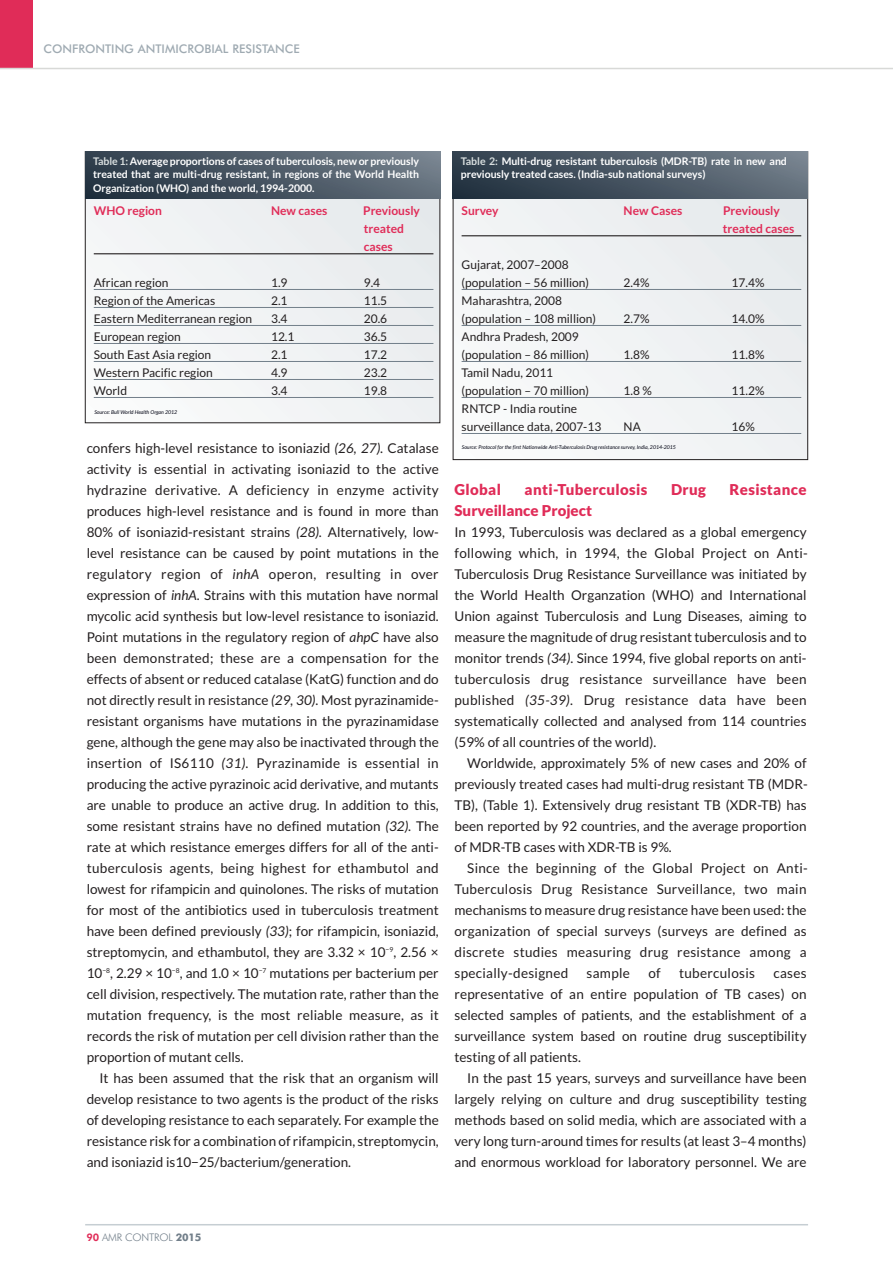
<style>
.page{position:relative;width:893px;height:1263px;background:#fff}
.page>*{position:absolute;margin:0;border:0;box-sizing:border-box;transform-origin:0 0}
.t1{font:900 15px "Lato";letter-spacing:.025em;color:#e02c58}
.t2{font:900 15px "Lato";color:#e02c58}
.t3{font:13.5px/21px "Lato";color:#231f20;text-align:justify}
.t4{font:13.5px "Lato";letter-spacing:.025em;color:#231f20}
.t5{font:12px/18px "Lato";color:#231f20}
.t6{font:700 12px/18px "Lato";color:#e02c58}
.t7{font:500 12px "Futura BT";color:#9faab2}
.t8{font:700 10.5px/13.5px "Lato";letter-spacing:-.005em;color:#fff;text-align:justify}
.t9{font:300 10.5px "Futura BT";letter-spacing:-.02em;color:#727f8a}
.t10{font:italic 5.25px "Lato";color:#000212}
.s1{color:#d9dfdf}
.s2{font-style:italic}
.s3{font-weight:800;color:#e02c58}
.s4{font-weight:700}
</style>
<div class="page">
<hr style="left:85px;top:1224px;width:723px;height:1px;background:#c6ced3">
<div style="left:0;top:0;width:32px;height:68px;background:#e02c58"></div>
<hr style="left:0;top:68px;width:893px;height:1px;background:#d8d9d7">
<div style="left:85px;top:152px;width:355px;height:271px;background:#f0f3f4"></div>
<div style="left:85px;top:151px;width:355px;height:48px;background:linear-gradient(to right,#263544,#6e7a86)"></div>
<hr style="left:94px;top:253px;width:339px;height:1px;background:#231f20">
<hr style="left:94px;top:289px;width:339px;height:1px;background:#727f8a">
<hr style="left:94px;top:307px;width:339px;height:1px;background:#727f8a">
<hr style="left:94px;top:325px;width:339px;height:1px;background:#727f8a">
<hr style="left:94px;top:343px;width:339px;height:1px;background:#727f8a">
<hr style="left:94px;top:361px;width:339px;height:1px;background:#727f8a">
<hr style="left:94px;top:379px;width:339px;height:1px;background:#727f8a">
<hr style="left:94px;top:397px;width:339px;height:1px;background:#727f8a">
<div style="left:453px;top:152px;width:355px;height:308px;background:#f0f3f4"></div>
<div style="left:453px;top:151px;width:355px;height:48px;background:linear-gradient(to right,#263544,#6e7a86)"></div>
<hr style="left:462px;top:235px;width:339px;height:1px;background:#231f20">
<hr style="left:462px;top:289px;width:339px;height:1px;background:#727f8a">
<hr style="left:462px;top:325px;width:339px;height:1px;background:#727f8a">
<hr style="left:462px;top:361px;width:339px;height:1px;background:#727f8a">
<hr style="left:462px;top:397px;width:339px;height:1px;background:#727f8a">
<hr style="left:462px;top:433px;width:339px;height:1px;background:#727f8a">
<p class="t7" style="left:44px;top:44px;width:258px">CONFRONTING ANTIMICROBIAL RESISTANCE</p>
<p class="t8" style="left:93px;top:155px;width:327px"><span class="s1">Table 1:</span> Average proportions of cases of tuberculosis, new or previously treated that are multi-drug resistant, in regions of the World Health Organization (WHO) and the world, 1994-2000.</p>
<p class="t6" style="left:94px;top:202px;width:70px">WHO region</p>
<p class="t6" style="left:271px;top:202px;width:58px">New cases</p>
<p class="t6" style="left:363px;top:202px;width:58px">Previously treated cases</p>
<p class="t5" style="left:94px;top:274px;width:76px">African region</p>
<p class="t5" style="left:271px;top:274px;width:18px">1.9</p>
<p class="t5" style="left:364px;top:274px;width:18px">9.4</p>
<p class="t5" style="left:94px;top:292px;width:123px">Region of the Americas</p>
<p class="t5" style="left:271px;top:292px;width:18px">2.1</p>
<p class="t5" style="left:364px;top:292px;width:25px">11.5</p>
<p class="t5" style="left:94px;top:310px;width:160px">Eastern Mediterranean region</p>
<p class="t5" style="left:271px;top:310px;width:18px">3.4</p>
<p class="t5" style="left:364px;top:310px;width:25px">20.6</p>
<p class="t5" style="left:94px;top:328px;width:89px">European region</p>
<p class="t5" style="left:271px;top:328px;width:25px">12.1</p>
<p class="t5" style="left:364px;top:328px;width:25px">36.5</p>
<p class="t5" style="left:94px;top:346px;width:119px">South East Asia region</p>
<p class="t5" style="left:271px;top:346px;width:18px">2.1</p>
<p class="t5" style="left:364px;top:346px;width:25px">17.2</p>
<p class="t5" style="left:94px;top:364px;width:121px">Western Pacific region</p>
<p class="t5" style="left:271px;top:364px;width:18px">4.9</p>
<p class="t5" style="left:364px;top:364px;width:25px">23.2</p>
<p class="t5" style="left:94px;top:382px;width:35px">World</p>
<p class="t5" style="left:271px;top:382px;width:18px">3.4</p>
<p class="t5" style="left:364px;top:382px;width:25px">19.8</p>
<p class="t10" style="left:94px;top:409px;width:84px">Source: Bull World Health Organ 2012</p>
<p class="t3" style="left:87px;top:438px;width:354px">confers high-level resistance to isoniazid <span class="s2">(26, 27).</span> Catalase activity is essential in activating isoniazid to the active hydrazine derivative. A deficiency in enzyme activity produces high-level resistance and is found in more than 80% of isoniazid-resistant strains <span class="s2">(28).</span> Alternatively, low&shy;level resistance can be caused by point mutations in the regulatory region of <span class="s2">inhA</span> operon, resulting in over expression of <span class="s2">inhA</span>. Strains with this mutation have normal mycolic acid synthesis but low-level resistance to isoniazid.<br>Point mutations in the regulatory region of <span class="s2">ahpC</span> have also been demonstrated; these are a compensation for the effects of absent or reduced catalase (KatG) function and do not directly result in resistance <span class="s2">(29, 30)</span>. Most pyrazinamide&shy;resistant organisms have mutations in the pyrazinamidase gene, although the gene may also be inactivated through the insertion of IS6110 <span class="s2">(31).</span> Pyrazinamide is essential in producing the active pyrazinoic acid derivative, and mutants are unable to produce an active drug. In addition to this, some resistant strains have no defined mutation <span class="s2">(32).</span> The rate at which resistance emerges differs for all of the anti&shy;tuberculosis agents, being highest for ethambutol and lowest for rifampicin and quinolones. The risks of mutation for most of the antibiotics used in tuberculosis treatment have been defined previously <span class="s2">(33)</span>; for rifampicin, isoniazid, streptomycin, and ethambutol, they are 3.32 × 10<sup>−9</sup>, 2.56 × 10<sup>−8</sup>, 2.29 × 10<sup>−8</sup>, and 1.0 × 10<sup>−7</sup> mutations per bacterium per cell division, respectively. The mutation rate, rather than the mutation frequency, is the most reliable measure, as it records the risk of mutation per cell division rather than the proportion of mutant cells.</p>
<p class="t3" style="left:87px;top:1068px;width:354px;text-indent:13px">It has been assumed that the risk that an organism will develop resistance to two agents is the product of the risks of developing resistance to each separately. For example the resistance risk for a combination of rifampicin, streptomycin, and isoniazid is10−25/bacterium/generation.</p>
<p class="t8" style="left:461px;top:155px;width:327px"><span class="s1">Table 2:</span> Multi-drug resistant tuberculosis (MDR-TB) rate in new and previously treated cases. (India-sub national surveys)</p>
<p class="t6" style="left:462px;top:202px;width:38px">Survey</p>
<p class="t6" style="left:624px;top:202px;width:60px">New Cases</p>
<p class="t6" style="left:723px;top:202px;width:73px">Previously treated cases</p>
<p class="t5" style="left:462px;top:256px;width:129px">Gujarat, 2007–2008 (population – 56 million)</p>
<p class="t5" style="left:624px;top:274px;width:27px">2.4%</p>
<p class="t5" style="left:732px;top:274px;width:34px">17.4%</p>
<p class="t5" style="left:462px;top:292px;width:136px">Maharashtra, 2008 (population – 108 million)</p>
<p class="t5" style="left:462px;top:328px;width:129px">Andhra Pradesh, 2009 (population – 86 million)</p>
<p class="t5" style="left:462px;top:364px;width:129px">Tamil Nadu, 2011 (population – 70 million)</p>
<p class="t5" style="left:624px;top:310px;width:27px">2.7%</p>
<p class="t5" style="left:732px;top:310px;width:34px">14.0%</p>
<p class="t5" style="left:624px;top:346px;width:27px">1.8%</p>
<p class="t5" style="left:732px;top:346px;width:34px">11.8%</p>
<p class="t5" style="left:624px;top:382px;width:30px">1.8 %</p>
<p class="t5" style="left:732px;top:382px;width:34px">11.2%</p>
<p class="t5" style="left:462px;top:400px;width:141px">RNTCP - India routine surveillance data, 2007-13</p>
<p class="t5" style="left:624px;top:418px;width:19px">NA</p>
<p class="t5" style="left:732px;top:418px;width:25px">16%</p>
<p class="t10" style="left:462px;top:444px;width:216px">Source: Protocol for the first Nationwide Anti-Tuberculosis Drug resistance survey, India, 2014-2015</p>
<p class="t1" style="left:454px;top:481px;width:48px">Global</p>
<p class="t1" style="left:525px;top:481px;width:124px">anti-Tuberculosis</p>
<p class="t1" style="left:671px;top:481px;width:36px">Drug</p>
<p class="t1" style="left:730px;top:481px;width:78px">Resistance</p>
<p class="t2" style="left:454px;top:502px;width:139px">Surveillance Project</p>
<p class="t3" style="left:454px;top:522px;width:355px">In 1993, Tuberculosis was declared as a global emergency following which, in 1994, the Global Project on Anti-Tuberculosis Drug Resistance Surveillance was initiated by the World Health Organzation (WHO) and International Union against Tuberculosis and Lung Diseases, aiming to measure the magnitude of drug resistant tuberculosis and to monitor trends <span class="s2">(34)</span>. Since 1994, five global reports on anti&shy;tuberculosis drug resistance surveillance have been published <span class="s2">(35-39)</span>. Drug resistance data have been systematically collected and analysed from 114 countries (59% of all countries of the world).</p>
<p class="t3" style="left:454px;top:753px;width:355px;text-indent:13px">Worldwide, approximately 5% of new cases and 20% of previously treated cases had multi-drug resistant TB (MDR-TB), (Table 1). Extensively drug resistant TB (XDR-TB) has been reported by 92 countries, and the average proportion of MDR-TB cases with XDR-TB is 9%.</p>
<p class="t3" style="left:454px;top:858px;width:355px;text-indent:13px">Since the beginning of the Global Project on Anti-Tuberculosis Drug Resistance Surveillance, two main mechanisms to measure drug resistance have been used: the organization of special surveys (surveys are defined as discrete studies measuring drug resistance among a specially-designed</p>
<p class="t3" style="left:587px;top:963px;width:45px">sample</p>
<p class="t3" style="left:648px;top:963px;width:14px">of</p>
<p class="t4" style="left:679px;top:965px;width:77px">tuberculosis</p>
<p class="t3" style="left:454px;top:963px;width:354px;text-indent:319px">cases representative of an entire population of TB cases) on selected samples of patients, and the establishment of a surveillance system based on routine drug susceptibility testing of all patients.</p>
<p class="t3" style="left:454px;top:1068px;width:354px;text-indent:13px">In the past 15 years, surveys and surveillance have been largely relying on culture and drug susceptibility testing methods based on solid media, which are associated with a very long turn-around times for results (at least 3–4 months) and enormous workload for laboratory personnel. We are</p>
<p class="t9" style="left:87px;top:1233px;width:116px"><span class="s3">90</span> AMR CONTROL <span class="s4">2015</span></p>
</div>
